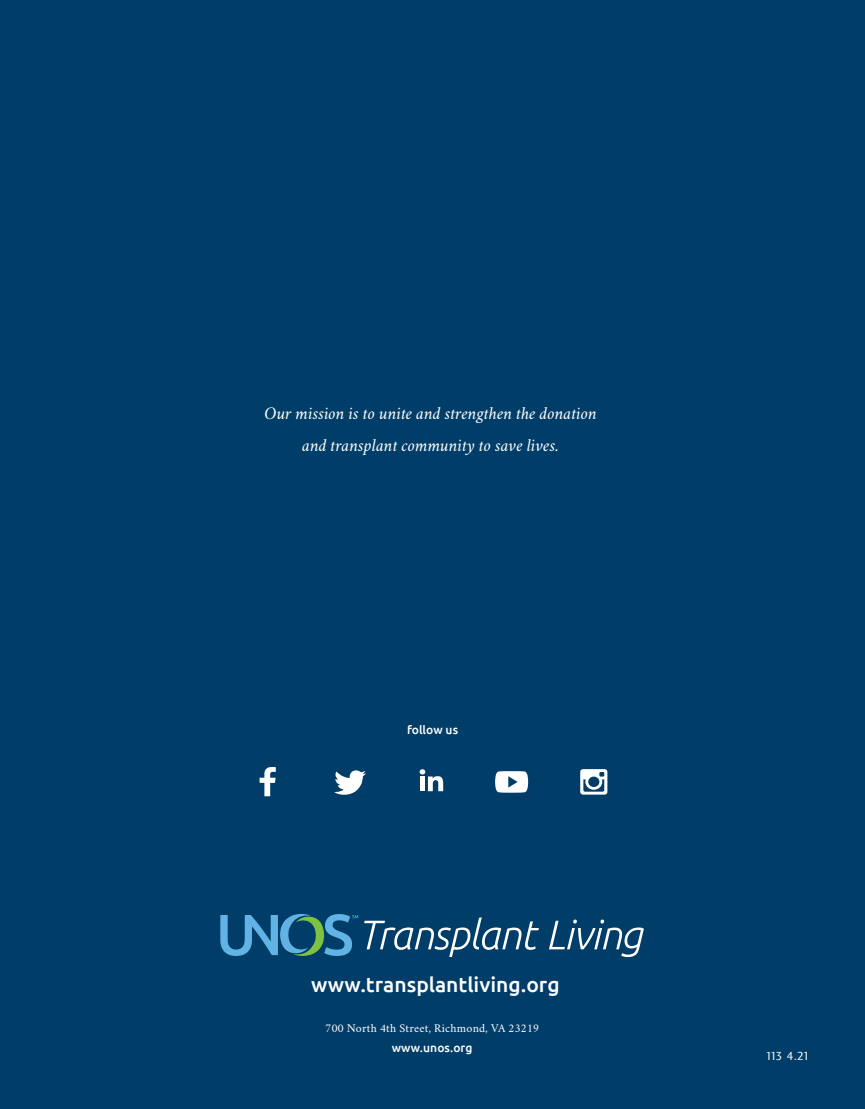
<style>
.page{position:relative;width:865px;height:1109px;background:#fff}
.page>*{position:absolute;margin:0;border:0;box-sizing:border-box;transform-origin:0 0}
.t1{font:500 21px "Ubuntu";color:#fff}
.t2{font:italic 18px "Crimson";color:#fff}
.t3{font:12px "Crimson";letter-spacing:.025em;color:#fff}
.t4{font:500 12px "Ubuntu";letter-spacing:.005em;color:#fff}
.t5{font:12px "Charlotte Sans Book Plain";color:#fff}
</style>
<div class="page">
<div style="left:0;top:0;width:865px;height:1108px;background:#003e69"></div>
<svg style="left:220px;top:914px;width:138px;height:41px"></svg>
<svg style="left:364px;top:917px;width:175px;height:39px"></svg>
<svg style="left:549px;top:919px;width:95px;height:37px"></svg>
<svg style="left:334px;top:770px;width:32px;height:25px"></svg>
<svg style="left:260px;top:767px;width:16px;height:29px"></svg>
<svg style="left:495px;top:771px;width:33px;height:21px"></svg>
<svg style="left:420px;top:769px;width:23px;height:22px"></svg>
<svg style="left:580px;top:769px;width:27px;height:25px"></svg>
<p class="t2" style="left:264px;top:402px;width:334px">Our mission is to unite and strengthen the donation</p>
<p class="t2" style="left:302px;top:434px;width:258px">and transplant community to save lives.</p>
<p class="t4" style="left:407px;top:721px;width:53px">follow us</p>
<p class="t1" style="left:311px;top:971px;width:250px">www.transplantliving.org</p>
<p class="t3" style="left:326px;top:1017px;width:215px">700 North 4th Street, Richmond, VA 23219</p>
<p class="t4" style="left:392px;top:1040px;width:82px">www.unos.org</p>
<p class="t5" style="left:765px;top:1048px;width:46px">113 4.21</p>
</div>
